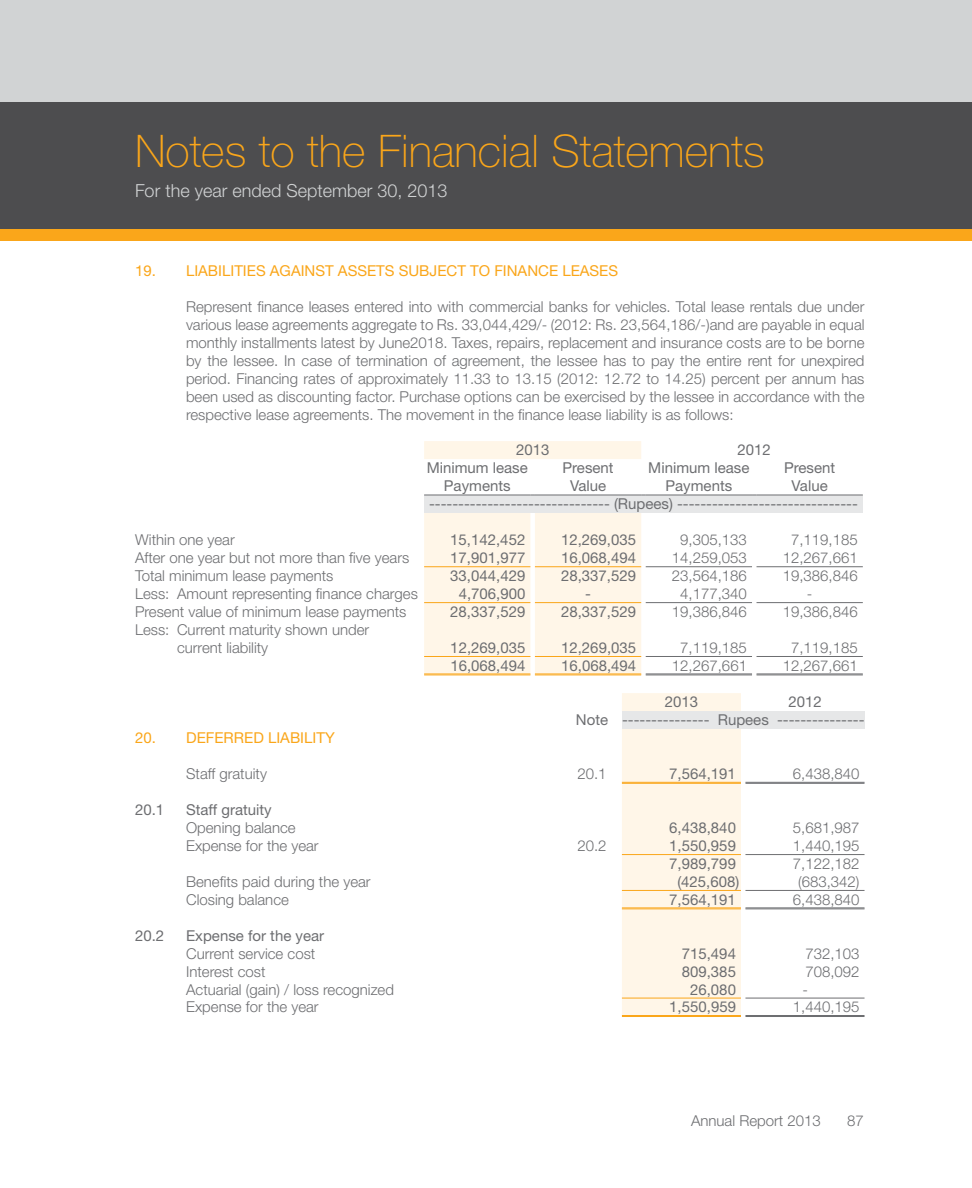
<style>
.page{position:relative;width:972px;height:1188px;background:#fff}
.page>*{position:absolute;margin:0;border:0;box-sizing:border-box;transform-origin:0 0}
.t1{font:100 45px "Helvetica Neue LT Std";color:#faa61a}
.t2{font:300 18px "Helvetica Neue LT Std";color:#d1d3d4}
.t3{font:300 15px/18px "Helvetica Neue LT Std";color:#6d6e71}
.t4{font:15px/18px "Helvetica Neue LT Std";color:#6d6e71;text-align:center}
.t5{font:15px "Helvetica Neue LT Std";color:#faa61a}
.s1{font-weight:400}
</style>
<div class="page">
<div style="left:0;top:0;width:972px;height:103px;background:#d1d3d4"></div>
<div style="left:0;top:103px;width:972px;height:126px;background:#4d4d4f"></div>
<div style="left:0;top:229px;width:972px;height:11px;background:#faa61a"></div>
<div style="left:622px;top:693px;width:119px;height:322px;background:#fff6e8"></div>
<div style="left:622px;top:711px;width:243px;height:18px;background:#e6e7e8"></div>
<hr style="left:622px;top:782px;width:119px;height:1px;background:#faa61a">
<hr style="left:622px;top:783px;width:119px;height:1px;background:#faa61a">
<hr style="left:745px;top:782px;width:120px;height:1px;background:#6d6e71">
<hr style="left:745px;top:783px;width:120px;height:1px;background:#6d6e71">
<hr style="left:622px;top:890px;width:119px;height:1px;background:#faa61a">
<hr style="left:622px;top:908px;width:119px;height:1px;background:#faa61a">
<hr style="left:622px;top:909px;width:119px;height:1px;background:#faa61a">
<hr style="left:622px;top:854px;width:119px;height:1px;background:#faa61a">
<hr style="left:745px;top:854px;width:120px;height:1px;background:#6d6e71">
<hr style="left:745px;top:890px;width:120px;height:1px;background:#6d6e71">
<hr style="left:745px;top:908px;width:120px;height:1px;background:#6d6e71">
<hr style="left:745px;top:909px;width:120px;height:1px;background:#6d6e71">
<hr style="left:622px;top:998px;width:119px;height:1px;background:#faa61a">
<hr style="left:622px;top:1015px;width:119px;height:1px;background:#faa61a">
<hr style="left:622px;top:1016px;width:119px;height:1px;background:#faa61a">
<hr style="left:745px;top:1015px;width:120px;height:1px;background:#6d6e71">
<hr style="left:745px;top:1016px;width:120px;height:1px;background:#6d6e71">
<hr style="left:745px;top:998px;width:120px;height:1px;background:#6d6e71">
<svg style="left:424px;top:441px;width:217px;height:233px;fill:#fff6e8"></svg>
<div style="left:424px;top:495px;width:439px;height:18px;background:#e6e7e8"></div>
<hr style="left:424px;top:566px;width:106px;height:1px;background:#faa61a">
<hr style="left:535px;top:566px;width:106px;height:1px;background:#faa61a">
<hr style="left:424px;top:602px;width:106px;height:1px;background:#faa61a">
<hr style="left:535px;top:602px;width:106px;height:1px;background:#faa61a">
<hr style="left:424px;top:656px;width:106px;height:1px;background:#faa61a">
<hr style="left:535px;top:656px;width:106px;height:1px;background:#faa61a">
<hr style="left:535px;top:674px;width:106px;height:1px;background:#faa61a">
<hr style="left:535px;top:675px;width:106px;height:1px;background:#faa61a">
<hr style="left:424px;top:674px;width:106px;height:1px;background:#faa61a">
<hr style="left:424px;top:675px;width:106px;height:1px;background:#faa61a">
<hr style="left:646px;top:656px;width:106px;height:1px;background:#6d6e71">
<hr style="left:757px;top:656px;width:106px;height:1px;background:#6d6e71">
<hr style="left:757px;top:674px;width:106px;height:1px;background:#6d6e71">
<hr style="left:757px;top:675px;width:106px;height:1px;background:#6d6e71">
<hr style="left:646px;top:674px;width:106px;height:1px;background:#6d6e71">
<hr style="left:646px;top:675px;width:106px;height:1px;background:#6d6e71">
<hr style="left:646px;top:602px;width:106px;height:1px;background:#6d6e71">
<hr style="left:757px;top:602px;width:106px;height:1px;background:#6d6e71">
<hr style="left:646px;top:566px;width:106px;height:1px;background:#6d6e71">
<hr style="left:757px;top:566px;width:106px;height:1px;background:#6d6e71">
<hr style="left:424px;top:495px;width:106px;height:1px;background:#6d6e71">
<hr style="left:535px;top:495px;width:106px;height:1px;background:#6d6e71">
<hr style="left:646px;top:495px;width:106px;height:1px;background:#6d6e71">
<hr style="left:757px;top:495px;width:106px;height:1px;background:#6d6e71">
<p class="t1" style="left:135px;top:125px;width:631px">Notes to the Financial Statements</p>
<p class="t2" style="left:135px;top:180px;width:314px">For the year ended September 30, 2013</p>
<p class="t5" style="left:135px;top:261px;width:485px">19. LIABILITIES AGAINST ASSETS SUBJECT TO FINANCE LEASES</p>
<p class="t3" style="left:186px;top:297px;width:680px;text-align:justify">Represent finance leases entered into with commercial banks for vehicles. Total lease rentals due under various lease agreements aggregate to Rs. 33,044,429/- (2012: Rs. 23,564,186/-)and are payable in equal monthly installments latest by June2018. Taxes, repairs, replacement and insurance costs are to be borne by the lessee. In case of termination of agreement, the lessee has to pay the entire rent for unexpired period. Financing rates of approximately 11.33 to 13.15 (2012: 12.72 to 14.25) percent per annum has been used as discounting factor. Purchase options can be exercised by the lessee in accordance with the respective lease agreements. The movement in the finance lease liability is as follows:</p>
<p class="t4" style="left:516px;top:441px;width:35px">2013</p>
<p class="t4" style="left:738px;top:441px;width:35px">2012</p>
<p class="t4" style="left:427px;top:459px;width:103px">Minimum lease<br>Payments</p>
<p class="t4" style="left:563px;top:459px;width:53px">Present<br>Value</p>
<p class="t4" style="left:648px;top:459px;width:103px">Minimum lease<br>Payments</p>
<p class="t4" style="left:784px;top:459px;width:53px">Present</p>
<p class="t4" style="left:792px;top:477px;width:38px">Value</p>
<p class="t4" style="left:429px;top:495px;width:430px">------------------------------- (Rupees) -------------------------------</p>
<p class="t3" style="left:135px;top:531px;width:101px">Within one year</p>
<p class="t4" style="left:450px;top:531px;width:77px">15,142,452</p>
<p class="t4" style="left:561px;top:531px;width:77px">12,269,035</p>
<p class="t3" style="left:680px;top:531px;width:68px">9,305,133</p>
<p class="t3" style="left:791px;top:531px;width:68px">7,119,185</p>
<p class="t3" style="left:135px;top:548px;width:276px">After one year but not more than five years</p>
<p class="t4" style="left:450px;top:549px;width:77px">17,901,977</p>
<p class="t4" style="left:561px;top:549px;width:77px">16,068,494</p>
<p class="t3" style="left:672px;top:548px;width:77px">14,259,053</p>
<p class="t3" style="left:783px;top:548px;width:77px">12,267,661</p>
<p class="t3" style="left:135px;top:566px;width:200px">Total minimum lease payments</p>
<p class="t4" style="left:450px;top:567px;width:77px">33,044,429</p>
<p class="t4" style="left:561px;top:567px;width:77px">28,337,529</p>
<p class="t3" style="left:672px;top:566px;width:77px">23,564,186</p>
<p class="t3" style="left:783px;top:566px;width:77px">19,386,846</p>
<p class="t3" style="left:135px;top:584px;width:284px">Less: Amount representing finance charges</p>
<p class="t4" style="left:459px;top:584px;width:68px">4,706,900</p>
<p class="t4" style="left:585px;top:584px;width:7px">-</p>
<p class="t3" style="left:680px;top:584px;width:68px">4,177,340</p>
<p class="t3" style="left:807px;top:584px;width:7px">-</p>
<p class="t3" style="left:135px;top:602px;width:273px">Present value of minimum lease payments</p>
<p class="t4" style="left:450px;top:602px;width:77px">28,337,529</p>
<p class="t4" style="left:561px;top:602px;width:77px">28,337,529</p>
<p class="t3" style="left:672px;top:602px;width:77px">19,386,846</p>
<p class="t3" style="left:783px;top:602px;width:77px">19,386,846</p>
<p class="t3" style="left:177px;top:620px;width:194px;text-indent:-42px">Less: Current maturity shown under current liability</p>
<p class="t4" style="left:450px;top:638px;width:77px">12,269,035</p>
<p class="t4" style="left:561px;top:638px;width:77px">12,269,035</p>
<p class="t3" style="left:680px;top:638px;width:68px">7,119,185</p>
<p class="t3" style="left:791px;top:638px;width:68px">7,119,185</p>
<p class="t4" style="left:450px;top:656px;width:77px">16,068,494</p>
<p class="t4" style="left:561px;top:656px;width:77px">16,068,494</p>
<p class="t3" style="left:672px;top:656px;width:77px">12,267,661</p>
<p class="t3" style="left:783px;top:656px;width:77px">12,267,661</p>
<p class="t4" style="left:665px;top:693px;width:35px">2013</p>
<p class="t4" style="left:576px;top:693px;width:290px;text-align:left;text-indent:213px">2012<br>Note --------------- Rupees ---------------</p>
<p class="t5" style="left:135px;top:729px;width:201px">20. DEFERRED LIABILITY</p>
<p class="t3" style="left:186px;top:765px;width:82px">Staff gratuity</p>
<p class="t3" style="left:577px;top:765px;width:31px">20.1</p>
<p class="t4" style="left:669px;top:765px;width:68px">7,564,191</p>
<p class="t3" style="left:793px;top:765px;width:68px">6,438,840</p>
<p class="t4" style="left:135px;top:801px;width:31px">20.1</p>
<p class="t3" style="left:186px;top:800px;width:111px"><span class="s1">Staff gratuity<br></span>Opening balance</p>
<p class="t4" style="left:669px;top:819px;width:68px">6,438,840</p>
<p class="t3" style="left:793px;top:818px;width:68px">5,681,987</p>
<p class="t3" style="left:186px;top:836px;width:134px">Expense for the year</p>
<p class="t3" style="left:577px;top:836px;width:31px">20.2</p>
<p class="t4" style="left:669px;top:836px;width:68px">1,550,959</p>
<p class="t3" style="left:793px;top:836px;width:68px">1,440,195</p>
<p class="t4" style="left:669px;top:854px;width:68px">7,989,799</p>
<p class="t3" style="left:793px;top:854px;width:68px">7,122,182</p>
<p class="t3" style="left:186px;top:872px;width:186px">Benefits paid during the year</p>
<p class="t4" style="left:677px;top:872px;width:63px">(425,608)</p>
<p class="t3" style="left:798px;top:872px;width:63px">(683,342)</p>
<p class="t3" style="left:186px;top:890px;width:104px">Closing balance</p>
<p class="t4" style="left:669px;top:890px;width:68px">7,564,191</p>
<p class="t3" style="left:793px;top:890px;width:68px">6,438,840</p>
<p class="t4" style="left:135px;top:926px;width:31px">20.2</p>
<p class="t3" style="left:186px;top:926px;width:140px"><span class="s1">Expense for the year<br></span>Current service cost</p>
<p class="t4" style="left:682px;top:944px;width:56px">715,494</p>
<p class="t3" style="left:805px;top:944px;width:56px">732,103</p>
<p class="t3" style="left:186px;top:962px;width:81px">Interest cost</p>
<p class="t4" style="left:682px;top:962px;width:56px">809,385</p>
<p class="t3" style="left:805px;top:962px;width:56px">708,092</p>
<p class="t3" style="left:186px;top:980px;width:209px">Actuarial (gain) / loss recognized</p>
<p class="t4" style="left:690px;top:980px;width:47px">26,080</p>
<p class="t3" style="left:802px;top:980px;width:7px">-</p>
<p class="t3" style="left:186px;top:998px;width:134px">Expense for the year</p>
<p class="t4" style="left:669px;top:998px;width:68px">1,550,959</p>
<p class="t3" style="left:793px;top:998px;width:68px">1,440,195</p>
<p class="t3" style="left:691px;top:1111px;width:131px">Annual Report 2013</p>
<p class="t3" style="left:847px;top:1111px;width:18px">87</p>
</div>
